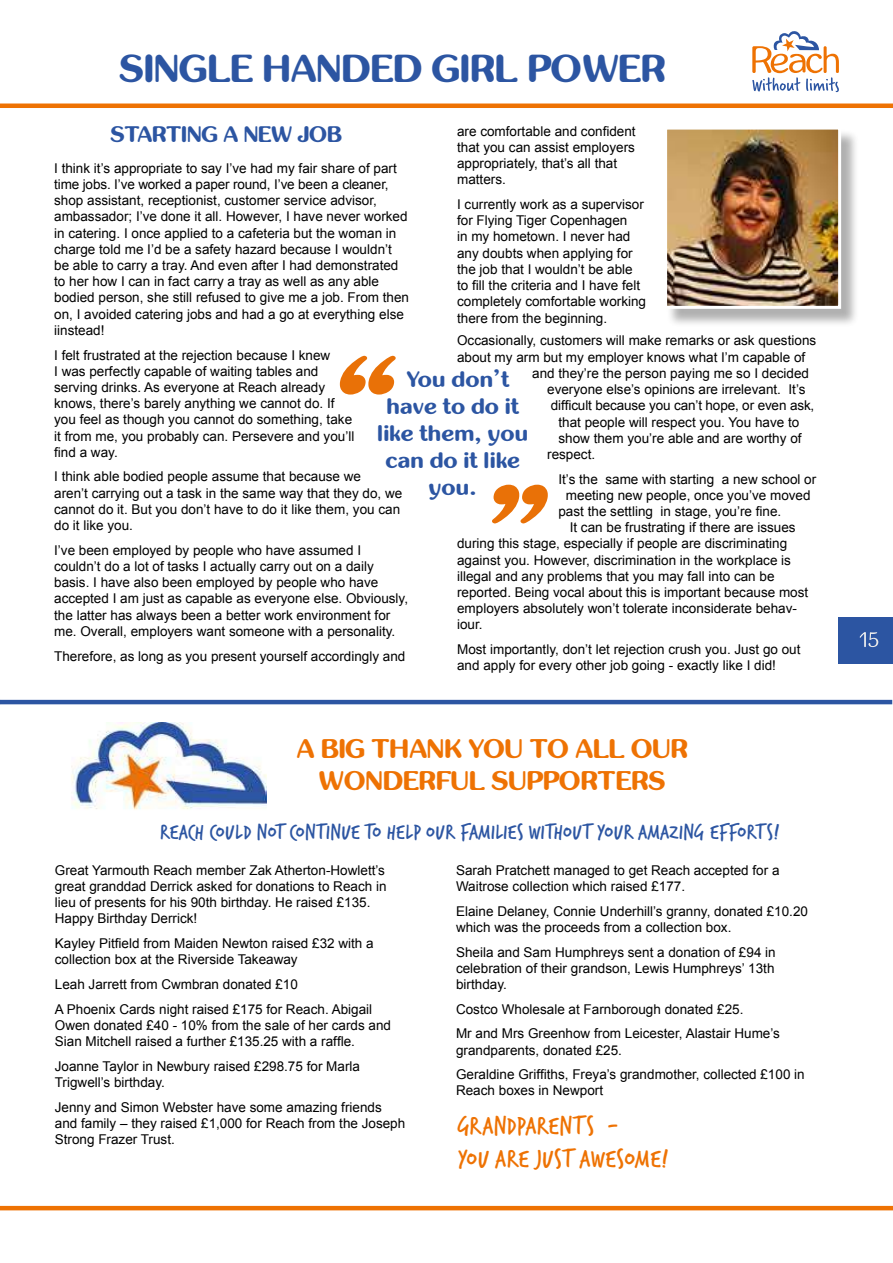
<style>
.page{position:relative;width:893px;height:1263px;background:#fff}
.page>*{position:absolute;margin:0;border:0;box-sizing:border-box;transform-origin:0 0}
.t1{font:700 39px "inglobal";color:#2c55a2}
.t2{font:700 27px/32.4px "inglobal";color:#ee7203;text-align:center}
.t3{font:27px/32.4px "Verveine W01";color:#ee7203}
.t4{font:22.5px "Verveine W01";color:#2c55a2}
.t5{font:700 22.5px/27px "inglobal";color:#2c55a2;text-align:center}
.t6{font:21px "inglobal";color:#fff}
.t7{font:13.5px/16.2px "Arial";color:#000}
</style>
<div class="page">
<svg style="left:752px;top:31px;width:87px;height:61px"></svg>
<div style="left:666px;top:129px;width:194px;height:199px;background:#000;opacity:.31"></div>
<img style="left:668px;top:131px;width:169px;height:174px">
<div style="left:664px;top:127px;width:177px;height:182px;border:3px solid #fff"></div>
<hr style="left:0;top:700px;width:892px;height:4px;background:#2c55a2">
<img style="left:71px;top:722px;width:196px;height:88px">
<hr style="left:0;top:1206px;width:893px;height:4px;background:#ee7203">
<hr style="left:0;top:104px;width:893px;height:4px;background:#ee7203">
<svg style="left:492px;top:485px;width:56px;height:38px"></svg>
<svg style="left:340px;top:356px;width:56px;height:39px"></svg>
<div style="left:838px;top:617px;width:55px;height:47px;background:#2c55a2"></div>
<h1 class="t1" style="left:120px;top:46px;width:548px">SINGLE HANDED GIRL POWER</h1>
<p class="t7" style="left:457px;top:123px;width:180px">are comfortable and confident that you can assist employers appropriately, that’s all that matters.</p>
<p class="t7" style="left:457px;top:196px;width:190px">I currently work as a supervisor for Flying Tiger Copenhagen<br>in my hometown. I never had any doubts when applying for the job that I wouldn’t be able to fill the criteria and I have felt completely comfortable working there from the beginning.</p>
<h3 class="t5" style="left:111px;top:120px;width:233px">STARTING A NEW JOB</h3>
<p class="t7" style="left:54px;top:160px;width:356px">I think it’s appropriate to say I’ve had my fair share of part time jobs. I’ve worked a paper round, I’ve been a cleaner, shop assistant, receptionist, customer service advisor, ambassador; I’ve done it all. However, I have never worked in catering. I once applied to a cafeteria but the woman in charge told me I’d be a safety hazard because I wouldn’t be able to carry a tray. And even after I had demonstrated to her how I can in fact carry a tray as well as any able bodied person, she still refused to give me a job. From then on, I avoided catering jobs and had a go at everything else iinstead!</p>
<p class="t7" style="left:54px;top:347px;width:302px">I felt frustrated at the rejection because I knew<br>I was perfectly capable of waiting tables and serving drinks. As everyone at Reach already knows, there’s barely anything we cannot do. If you feel as though you cannot do something, take it from me, you probably can. Persevere and you’ll find a way.</p>
<p class="t7" style="left:54px;top:469px;width:350px">I think able bodied people assume that because we<br>aren’t carrying out a task in the same way that they do, we cannot do it. But you don’t have to do it like them, you can do it like you.</p>
<p class="t7" style="left:54px;top:542px;width:355px">I’ve been employed by people who have assumed I couldn’t do a lot of tasks I actually carry out on a daily basis. I have also been employed by people who have accepted I am just as capable as everyone else. Obviously, the latter has always been a better work environment for me. Overall, employers want someone with a personality.</p>
<p class="t7" style="left:54px;top:648px;width:353px">Therefore, as long as you present yourself accordingly and</p>
<p class="t7" style="left:457px;top:333px;width:361px">Occasionally, customers will make remarks or ask questions</p>
<p class="t7" style="left:457px;top:349px;width:350px">about my arm but my employer knows what I’m capable of</p>
<p class="t7" style="left:532px;top:365px;width:278px">and they’re the person paying me so I decided</p>
<p class="t7" style="left:547px;top:381px;width:260px">everyone else’s opinions are irrelevant. It’s</p>
<p class="t7" style="left:551px;top:398px;width:265px">difficult because you can’t hope, or even ask,</p>
<p class="t7" style="left:558px;top:414px;width:242px">that people will respect you. You have to</p>
<p class="t7" style="left:558px;top:430px;width:245px">show them you’re able and are worthy of</p>
<p class="t7" style="left:547px;top:446px;width:50px">respect.</p>
<p class="t7" style="left:558px;top:471px;width:259px">It’s the same with starting a new school or</p>
<p class="t7" style="left:566px;top:487px;width:246px">meeting new people, once you’ve moved</p>
<p class="t7" style="left:558px;top:503px;width:224px">past the settling in stage, you’re fine.</p>
<p class="t7" style="left:570px;top:519px;width:227px">It can be frustrating if there are issues</p>
<p class="t7" style="left:457px;top:536px;width:332px">during this stage, especially if people are discriminating</p>
<p class="t7" style="left:457px;top:552px;width:335px">against you. However, discrimination in the workplace is</p>
<p class="t7" style="left:457px;top:568px;width:319px">illegal and any problems that you may fall into can be</p>
<p class="t7" style="left:457px;top:584px;width:353px">reported. Being vocal about this is important because most</p>
<p class="t7" style="left:457px;top:600px;width:341px">employers absolutely won’t tolerate inconsiderate behav-</p>
<p class="t7" style="left:457px;top:617px;width:27px">iour.</p>
<p class="t7" style="left:457px;top:641px;width:345px">Most importantly, don’t let rejection crush you. Just go out and apply for every other job going - exactly like I did!</p>
<h3 class="t5" style="left:377px;top:365px;width:153px">You don’t have to do it like them, you can do it like you.</h3>
<h2 class="t2" style="left:297px;top:732px;width:393px">A BIG THANK YOU TO ALL OUR<br>WONDERFUL SUPPORTERS</h2>
<h3 class="t4" style="left:160px;top:817px;width:621px">REACH COULD NOT CONTINUE TO HELP OUR FAMILIES WITHOUT YOUR AMAZING EFFORTS!</h3>
<p class="t7" style="left:55px;top:862px;width:333px">Great Yarmouth Reach member Zak Atherton-Howlett’s great granddad Derrick asked for donations to Reach in lieu of presents for his 90th birthday. He raised £135.<br>Happy Birthday Derrick!</p>
<p class="t7" style="left:55px;top:935px;width:320px">Kayley Pitfield from Maiden Newton raised £32 with a collection box at the Riverside Takeaway</p>
<p class="t7" style="left:55px;top:972px;width:319px;line-height:24.8px">Leah Jarrett from Cwmbran donated £10<br>A Phoenix Cards night raised £175 for Reach. Abigail</p>
<p class="t7" style="left:55px;top:1017px;width:338px">Owen donated £40 - 10% from the sale of her cards and<br>Sian Mitchell raised a further £135.25 with a raffle.</p>
<p class="t7" style="left:55px;top:1058px;width:307px">Joanne Taylor in Newbury raised £298.75 for Marla<br>Trigwell’s birthday.</p>
<p class="t7" style="left:55px;top:1099px;width:352px">Jenny and Simon Webster have some amazing friends and family – they raised £1,000 for Reach from the Joseph<br>Strong Frazer Trust.</p>
<p class="t7" style="left:456px;top:862px;width:325px">Sarah Pratchett managed to get Reach accepted for a<br>Waitrose collection which raised £177.</p>
<p class="t7" style="left:456px;top:903px;width:353px">Elaine Delaney, Connie Underhill’s granny, donated £10.20 which was the proceeds from a collection box.</p>
<p class="t7" style="left:456px;top:944px;width:321px;text-align:justify">Sheila and Sam Humphreys sent a donation of £94 in celebration of their grandson, Lewis Humphreys’ 13th birthday.</p>
<p class="t7" style="left:456px;top:997px;width:325px;line-height:24.8px">Costco Wholesale at Farnborough donated £25.<br>Mr and Mrs Greenhow from Leicester, Alastair Hume’s</p>
<p class="t7" style="left:456px;top:1037px;width:350px;line-height:24.8px">grandparents, donated £25.<br>Geraldine Griffiths, Freya’s grandmother, collected £100 in</p>
<p class="t7" style="left:456px;top:1083px;width:149px">Reach boxes in Newport</p>
<h2 class="t3" style="left:457px;top:1109px;width:213px">GRANDPARENTS -<br>YOU ARE JUST AWESOME!</h2>
<h3 class="t6" style="left:859px;top:628px;width:22px">15</h3>
</div>
